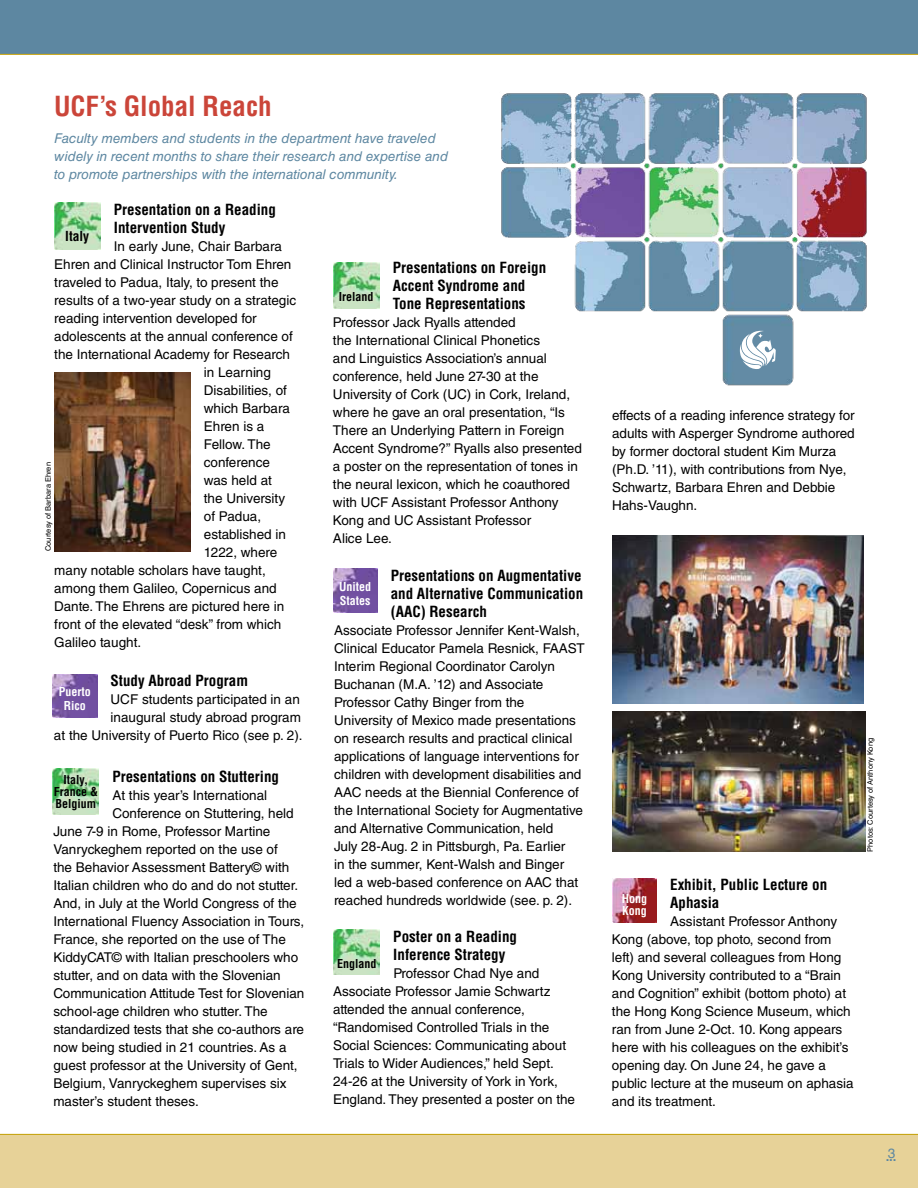
<style>
.page{position:relative;width:918px;height:1188px;background:#fff}
.page>*{position:absolute;margin:0;border:0;box-sizing:border-box;transform-origin:0 0}
.t1{font:700 condensed 27px "Helvetica";color:#cb4539}
.t2{font:18px "Helvetica LT Std";color:#5d87a1}
.t3{font:700 condensed 15px/18px "Helvetica";color:#000}
.t4{font:13.5px/18px "Helvetica LT Std";color:#000}
.t5{font:italic 13.5px/18px "Helvetica LT Std";color:#5d87a1}
.t6{font:700 condensed 13.5px "Helvetica";color:#000}
.t7{font:700 condensed 12px/12px "Helvetica";color:#000;text-align:center}
.t8{font:700 condensed 12px/13.5px "Helvetica";color:#fff}
.t9{font:7.5px "Helvetica LT Std";color:#000}
</style>
<div class="page">
<div style="left:0;top:1134px;width:918px;height:54px;background:#e7d298"></div>
<div style="left:0;top:0;width:918px;height:54px;background:#5d87a1"></div>
<hr style="left:0;top:1134px;width:918px;height:1px;background:#c4a006">
<hr style="left:0;top:54px;width:918px;height:1px;background:#c4a006">
<img style="left:501px;top:93px;width:366px;height:293px">
<svg style="left:740px;top:331px;width:36px;height:38px"></svg>
<img style="left:612px;top:712px;width:253px;height:140px">
<img style="left:612px;top:879px;width:45px;height:44px">
<img style="left:334px;top:930px;width:46px;height:45px">
<img style="left:53px;top:769px;width:46px;height:46px">
<img style="left:333px;top:262px;width:46px;height:46px">
<img style="left:53px;top:674px;width:44px;height:44px">
<img style="left:333px;top:569px;width:44px;height:44px">
<img style="left:612px;top:536px;width:252px;height:168px">
<img style="left:54px;top:203px;width:46px;height:46px">
<img style="left:54px;top:373px;width:136px;height:178px">
<h1 class="t1" style="left:54px;top:89px;width:219px">UCF’s Global Reach</h1>
<p class="t5" style="left:54px;top:130px;width:395px">Faculty members and students in the department have traveled widely in recent months to share their research and expertise and to promote partnerships with the international community.</p>
<p class="t3" style="left:114px;top:200px;width:164px">Presentation on a Reading<br>Intervention Study</p>
<p class="t4" style="left:114px;top:237px;width:170px">In early June, Chair Barbara</p>
<p class="t4" style="left:54px;top:255px;width:239px">Ehren and Clinical Instructor Tom Ehren</p>
<p class="t4" style="left:54px;top:273px;width:226px">traveled to Padua, Italy, to present the</p>
<p class="t4" style="left:54px;top:291px;width:243px">results of a two-year study on a strategic</p>
<p class="t4" style="left:54px;top:309px;width:204px">reading intervention developed for</p>
<p class="t4" style="left:54px;top:327px;width:240px">adolescents at the annual conference of</p>
<p class="t4" style="left:54px;top:345px;width:237px">the International Academy for Research</p>
<p class="t4" style="left:204px;top:363px;width:69px">in Learning</p>
<p class="t4" style="left:204px;top:381px;width:85px">Disabilities, of</p>
<p class="t4" style="left:204px;top:399px;width:88px">which Barbara</p>
<p class="t4" style="left:204px;top:417px;width:62px">Ehren is a</p>
<p class="t4" style="left:204px;top:435px;width:68px">Fellow. The</p>
<p class="t4" style="left:204px;top:453px;width:68px">conference</p>
<p class="t4" style="left:204px;top:471px;width:70px">was held at</p>
<p class="t4" style="left:204px;top:489px;width:83px">the University</p>
<p class="t4" style="left:204px;top:507px;width:59px">of Padua,</p>
<p class="t4" style="left:204px;top:525px;width:84px">established in</p>
<p class="t4" style="left:204px;top:543px;width:75px">1222, where</p>
<p class="t4" style="left:54px;top:561px;width:213px">many notable scholars have taught,</p>
<p class="t4" style="left:54px;top:579px;width:224px">among them Galileo, Copernicus and</p>
<p class="t4" style="left:54px;top:597px;width:231px">Dante. The Ehrens are pictured here in</p>
<p class="t4" style="left:54px;top:615px;width:229px">front of the elevated “desk” from which</p>
<p class="t4" style="left:54px;top:633px;width:88px">Galileo taught.</p>
<p class="t6" style="left:65px;top:228px;width:26px">Italy</p>
<p class="t9" style="left:44px;top:551px;width:90px;rotate:-90deg">Courtesy of Barbara Ehren</p>
<p class="t3" style="left:111px;top:672px;width:139px">Study Abroad Program</p>
<p class="t4" style="left:54px;top:690px;width:250px;text-align:right">UCF students participated in an<br>inaugural study abroad program<br>at the University of Puerto Rico (see p. 2).</p>
<p class="t3" style="left:112px;top:768px;width:168px">Presentations on Stuttering</p>
<p class="t4" style="left:112px;top:786px;width:156px">At this year’s International</p>
<p class="t4" style="left:112px;top:804px;width:183px">Conference on Stuttering, held</p>
<p class="t4" style="left:53px;top:822px;width:219px">June 7-9 in Rome, Professor Martine</p>
<p class="t4" style="left:53px;top:840px;width:226px">Vanryckeghem reported on the use of</p>
<p class="t4" style="left:53px;top:858px;width:237px">the Behavior Assessment Battery© with</p>
<p class="t4" style="left:53px;top:876px;width:246px">Italian children who do and do not stutter.</p>
<p class="t4" style="left:53px;top:894px;width:245px">And, in July at the World Congress of the</p>
<p class="t4" style="left:53px;top:912px;width:252px">International Fluency Association in Tours,</p>
<p class="t4" style="left:53px;top:930px;width:234px">France, she reported on the use of The</p>
<p class="t4" style="left:53px;top:948px;width:246px">KiddyCAT© with Italian preschoolers who</p>
<p class="t4" style="left:53px;top:966px;width:229px">stutter, and on data with the Slovenian</p>
<p class="t4" style="left:53px;top:984px;width:253px">Communication Attitude Test for Slovenian</p>
<p class="t4" style="left:53px;top:1002px;width:216px">school-age children who stutter. The</p>
<p class="t4" style="left:53px;top:1020px;width:252px">standardized tests that she co-authors are</p>
<p class="t4" style="left:53px;top:1038px;width:235px">now being studied in 21 countries. As a</p>
<p class="t4" style="left:53px;top:1056px;width:246px">guest professor at the University of Gent,</p>
<p class="t4" style="left:53px;top:1074px;width:235px">Belgium, Vanryckeghem supervises six</p>
<p class="t4" style="left:53px;top:1092px;width:147px">master’s student theses.</p>
<p class="t8" style="left:59px;top:685px;width:34px;text-align:center">Puerto<br>Rico</p>
<p class="t7" style="left:54px;top:774px;width:46px">Italy,<br>France &amp;<br>Belgium</p>
<p class="t3" style="left:393px;top:259px;width:155px">Presentations on Foreign<br>Accent Syndrome and<br>Tone Representations</p>
<p class="t4" style="left:333px;top:313px;width:250px">Professor Jack Ryalls attended<br>the International Clinical Phonetics<br>and Linguistics Association’s annual conference, held June 27-30 at the University of Cork (UC) in Cork, Ireland, where he gave an oral presentation, “Is There an Underlying Pattern in Foreign Accent Syndrome?” Ryalls also presented a poster on the representation of tones in the neural lexicon, which he coauthored with UCF Assistant Professor Anthony Kong and UC Assistant Professor<br>Alice Lee.</p>
<p class="t7" style="left:339px;top:291px;width:36px">Ireland</p>
<p class="t3" style="left:391px;top:566px;width:194px;text-align:justify">Presentations on Augmentative and Alternative Communication (AAC) Research</p>
<p class="t4" style="left:334px;top:621px;width:252px">Associate Professor Jennifer Kent-Walsh, Clinical Educator Pamela Resnick, FAAST Interim Regional Coordinator Carolyn Buchanan (M.A. ’12) and Associate Professor Cathy Binger from the University of Mexico made presentations on research results and practical clinical applications of language interventions for children with development disabilities and AAC needs at the Biennial Conference of the International Society for Augmentative and Alternative Communication, held<br>July 28-Aug. 2 in Pittsburgh, Pa. Earlier<br>in the summer, Kent-Walsh and Binger led a web-based conference on AAC that reached hundreds worldwide (see. p. 2).</p>
<p class="t8" style="left:339px;top:580px;width:34px">United<br>States</p>
<p class="t3" style="left:393px;top:927px;width:125px">Poster on a Reading<br>Inference Strategy</p>
<p class="t4" style="left:333px;top:964px;width:244px;text-indent:60px">Professor Chad Nye and Associate Professor Jamie Schwartz attended the annual conference, “Randomised Controlled Trials in the Social Sciences: Communicating about Trials to Wider Audiences,” held Sept.<br>24-26 at the University of York in York, England. They presented a poster on the</p>
<p class="t7" style="left:337px;top:957px;width:41px">England</p>
<p class="t4" style="left:612px;top:407px;width:244px">effects of a reading inference strategy for adults with Asperger Syndrome authored by former doctoral student Kim Murza (Ph.D. ’11), with contributions from Nye, Schwartz, Barbara Ehren and Debbie Hahs-Vaughn.</p>
<p class="t3" style="left:670px;top:875px;width:159px">Exhibit, Public Lecture on<br>Aphasia</p>
<p class="t4" style="left:612px;top:912px;width:243px;text-indent:58px">Assistant Professor Anthony Kong (above, top photo, second from left) and several colleagues from Hong Kong University contributed to a “Brain and Cognition” exhibit (bottom photo) at the Hong Kong Science Museum, which ran from June 2-Oct. 10. Kong appears here with his colleagues on the exhibit’s opening day. On June 24, he gave a public lecture at the museum on aphasia and its treatment.</p>
<p class="t8" style="left:622px;top:893px;width:27px;line-height:12px">Hong<br>Kong</p>
<p class="t9" style="left:866px;top:852px;width:115px;rotate:-90deg">Photos: Courtesy of Anthony Kong</p>
<h2 class="t2" style="left:885px;top:1144px;width:14px">...<sup>3</sup></h2>
</div>
